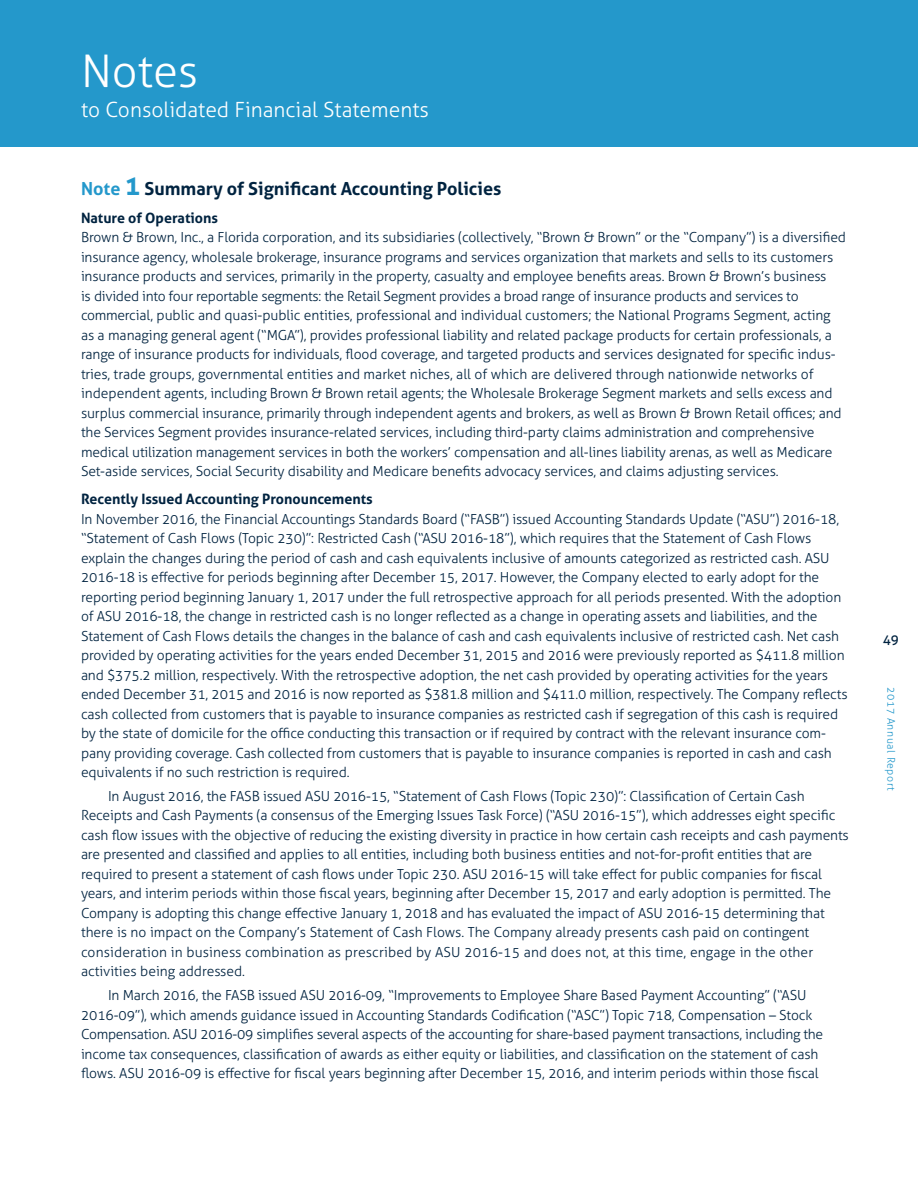
<style>
.page{position:relative;width:918px;height:1188px;background:#fff}
.page>*{position:absolute;margin:0;border:0;box-sizing:border-box;transform-origin:0 0}
.t1{font:300 45px "Aller";color:#fff}
.t2{font:300 21px "Aller";color:#fff}
.Note_Head_18{font:700 18px "Aller";color:#002340}
.Head_B_18{font:700 14.25px "Aller";color:#002340}
.Fin_Text__1st_Para{font:300 13.8px/19.5px "Aller";letter-spacing:-.01em;color:#002340}
.Fin_Text_18{font:300 13.8px/19.5px "Aller";letter-spacing:-.01em;color:#002340}
.t3{font:13.5px "Aller";color:#002340}
.t4{font:300 10.5px "Aller";letter-spacing:.05em;color:#2498cb}
.s1{color:#2498cb}
.s2{font-size:27px;color:#2498cb}
</style>
<div class="page">
<div style="left:0;top:0;width:918px;height:147px;background:#2498cb"></div>
<p class="t1" style="left:81px;top:44px;width:119px">Notes</p>
<p class="t2" style="left:81px;top:97px;width:350px">to Consolidated Financial Statements</p>
<p class="Note_Head_18" style="left:81px;top:178px;width:422px"><span class="s1">Note</span> <span class="s2">1</span> Summary of Significant Accounting Policies</p>
<p class="Head_B_18" style="left:81px;top:209px;width:139px">Nature of Operations</p>
<p class="Fin_Text__1st_Para" style="left:81px;top:228px;width:767px">Brown &amp; Brown, Inc., a Florida corporation, and its subsidiaries (collectively, “Brown &amp; Brown” or the “Company”) is a diversified insurance agency, wholesale brokerage, insurance programs and services organization that markets and sells to its customers insurance products and services, primarily in the property, casualty and employee benefits areas. Brown &amp; Brown’s business<br>is divided into four reportable segments: the Retail Segment provides a broad range of insurance products and services to commercial, public and quasi-public entities, professional and individual customers; the National Programs Segment, acting as a managing general agent (“MGA”), provides professional liability and related package products for certain professionals, a range of insurance products for individuals, flood coverage, and targeted products and services designated for specific indus&shy;tries, trade groups, governmental entities and market niches, all of which are delivered through nationwide networks of independent agents, including Brown &amp; Brown retail agents; the Wholesale Brokerage Segment markets and sells excess and surplus commercial insurance, primarily through independent agents and brokers, as well as Brown &amp; Brown Retail offices; and the Services Segment provides insurance-related services, including third-party claims administration and comprehensive medical utilization management services in both the workers’ compensation and all-lines liability arenas, as well as Medicare Set-aside services, Social Security disability and Medicare benefits advocacy services, and claims adjusting services.</p>
<p class="Head_B_18" style="left:81px;top:490px;width:293px">Recently Issued Accounting Pronouncements</p>
<p class="Fin_Text__1st_Para" style="left:81px;top:509px;width:768px">In November 2016, the Financial Accountings Standards Board (“FASB”) issued Accounting Standards Update (“ASU”) 2016-18, “Statement of Cash Flows (Topic 230)”: Restricted Cash (“ASU 2016-18”), which requires that the Statement of Cash Flows explain the changes during the period of cash and cash equivalents inclusive of amounts categorized as restricted cash. ASU 2016-18 is effective for periods beginning after December 15, 2017. However, the Company elected to early adopt for the reporting period beginning January 1, 2017 under the full retrospective approach for all periods presented. With the adoption of ASU 2016-18, the change in restricted cash is no longer reflected as a change in operating assets and liabilities, and the Statement of Cash Flows details the changes in the balance of cash and cash equivalents inclusive of restricted cash. Net cash provided by operating activities for the years ended December 31, 2015 and 2016 were previously reported as $411.8 million and $375.2 million, respectively. With the retrospective adoption, the net cash provided by operating activities for the years ended December 31, 2015 and 2016 is now reported as $381.8 million and $411.0 million, respectively. The Company reflects cash collected from customers that is payable to insurance companies as restricted cash if segregation of this cash is required by the state of domicile for the office conducting this transaction or if required by contract with the relevant insurance com&shy;pany providing coverage. Cash collected from customers that is payable to insurance companies is reported in cash and cash equivalents if no such restriction is required.</p>
<p class="Fin_Text_18" style="left:81px;top:786px;width:769px;text-indent:27px">In August 2016, the FASB issued ASU 2016-15, “Statement of Cash Flows (Topic 230)”: Classification of Certain Cash Receipts and Cash Payments (a consensus of the Emerging Issues Task Force) (“ASU 2016-15”), which addresses eight specific cash flow issues with the objective of reducing the existing diversity in practice in how certain cash receipts and cash payments are presented and classified and applies to all entities, including both business entities and not-for-profit entities that are required to present a statement of cash flows under Topic 230. ASU 2016-15 will take effect for public companies for fiscal years, and interim periods within those fiscal years, beginning after December 15, 2017 and early adoption is permitted. The Company is adopting this change effective January 1, 2018 and has evaluated the impact of ASU 2016-15 determining that there is no impact on the Company’s Statement of Cash Flows. The Company already presents cash paid on contingent consideration in business combination as prescribed by ASU 2016-15 and does not, at this time, engage in the other activities being addressed.</p>
<p class="Fin_Text_18" style="left:81px;top:986px;width:744px;text-indent:27px">In March 2016, the FASB issued ASU 2016-09, “Improvements to Employee Share Based Payment Accounting” (“ASU 2016-09”), which amends guidance issued in Accounting Standards Codification (“ASC”) Topic 718, Compensation – Stock Compensation. ASU 2016-09 simplifies several aspects of the accounting for share-based payment transactions, including the income tax consequences, classification of awards as either equity or liabilities, and classification on the statement of cash flows. ASU 2016-09 is effective for fiscal years beginning after December 15, 2016, and interim periods within those fiscal</p>
<p class="t3" style="left:883px;top:632px;width:18px">49</p>
<p class="t4" style="left:897px;top:687px;width:105px;rotate:90deg">2017 Annual Report</p>
</div>
